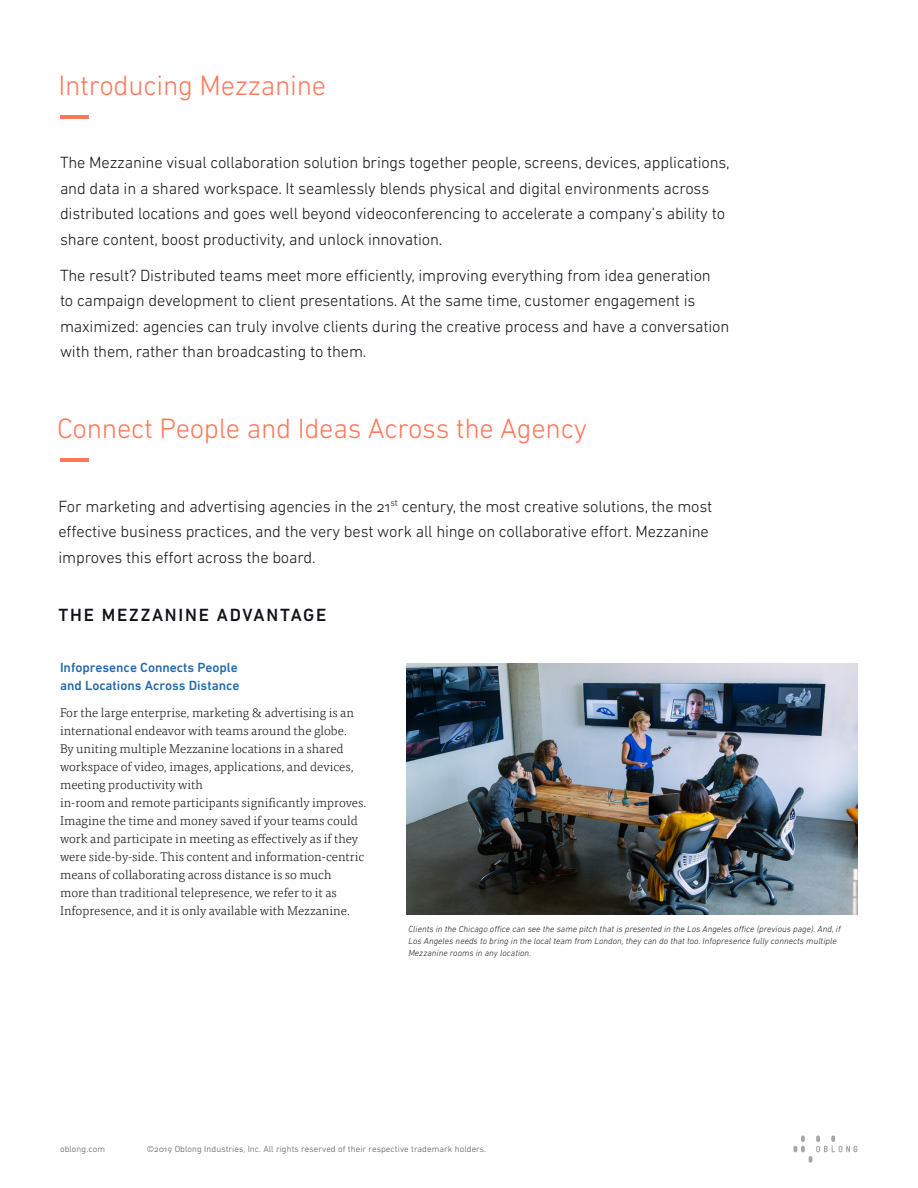
<style>
.page{position:relative;width:918px;height:1188px;background:#fff}
.page>*{position:absolute;margin:0;border:0;box-sizing:border-box;transform-origin:0 0}
.t1{font:300 28.5px "DIN Next LT Pro";letter-spacing:-.01em;color:#ff785a}
.t2{font:500 18px "DIN Next LT Pro";letter-spacing:.1em;color:#13131a}
.t3{font:300 16.5px/25.5px "DIN Next LT Pro";letter-spacing:-.01em;color:#13131a}
.t4{font:500 13.5px/18px "DIN Next LT Pro";color:#2369ab}
.t5{font:300 12.75px/18px "Tisa OT";color:#13131a}
.t6{font:italic 300 9px/12px "DIN Next LT Pro";letter-spacing:.005em;color:#13131a}
.t7{font:300 9px "DIN Next LT Pro";letter-spacing:.01em;color:#57575e}
</style>
<div class="page">
<svg style="left:794px;top:1135px;width:63px;height:28px"></svg>
<img style="left:407px;top:663px;width:451px;height:252px">
<hr style="left:60px;top:116px;width:28px;height:3px;background:#ff785a">
<hr style="left:60px;top:459px;width:28px;height:3px;background:#ff785a">
<h1 class="t1" style="left:58px;top:69px;width:269px">Introducing Mezzanine</h1>
<p class="t3" style="left:60px;top:150px;width:671px">The Mezzanine visual collaboration solution brings together people, screens, devices, applications, and data in a shared workspace. It seamlessly blends physical and digital environments across distributed locations and goes well beyond videoconferencing to accelerate a company’s ability to share content, boost productivity, and unlock innovation.</p>
<p class="t3" style="left:60px;top:262px;width:671px">The result? Distributed teams meet more efficiently, improving everything from idea generation<br>to campaign development to client presentations. At the same time, customer engagement is maximized: agencies can truly involve clients during the creative process and have a conversation with them, rather than broadcasting to them.</p>
<h1 class="t1" style="left:57px;top:412px;width:532px">Connect People and Ideas Across the Agency</h1>
<p class="t3" style="left:58px;top:493px;width:655px">For marketing and advertising agencies in the 21<sup>st</sup> century, the most creative solutions, the most effective business practices, and the very best work all hinge on collaborative effort. Mezzanine improves this effort across the board.</p>
<p class="t2" style="left:58px;top:604px;width:270px">THE MEZZANINE ADVANTAGE</p>
<p class="t4" style="left:60px;top:658px;width:181px">Infopresence Connects People and Locations Across Distance</p>
<p class="t5" style="left:60px;top:703px;width:308px">For the large enterprise, marketing &amp; advertising is an international endeavor with teams around the globe.<br>By uniting multiple Mezzanine locations in a shared workspace of video, images, applications, and devices, meeting productivity with<br>in-room and remote participants significantly improves.<br>Imagine the time and money saved if your teams could work and participate in meeting as effectively as if they were side-by-side. This content and information-centric means of collaborating across distance is so much<br>more than traditional telepresence, we refer to it as Infopresence, and it is only available with Mezzanine.</p>
<p class="t6" style="left:408px;top:923px;width:434px">Clients in the Chicago office can see the same pitch that is presented in the Los Angeles office (previous page). And, if<br>Los Angeles needs to bring in the local team from London, they can do that too. Infopresence fully connects multiple<br>Mezzanine rooms in any location.</p>
<p class="t7" style="left:60px;top:1144px;width:47px">oblong.com</p>
<p class="t7" style="left:147px;top:1144px;width:341px">©2019 Oblong Industries, Inc. All rights reserved of their respective trademark holders.</p>
</div>
